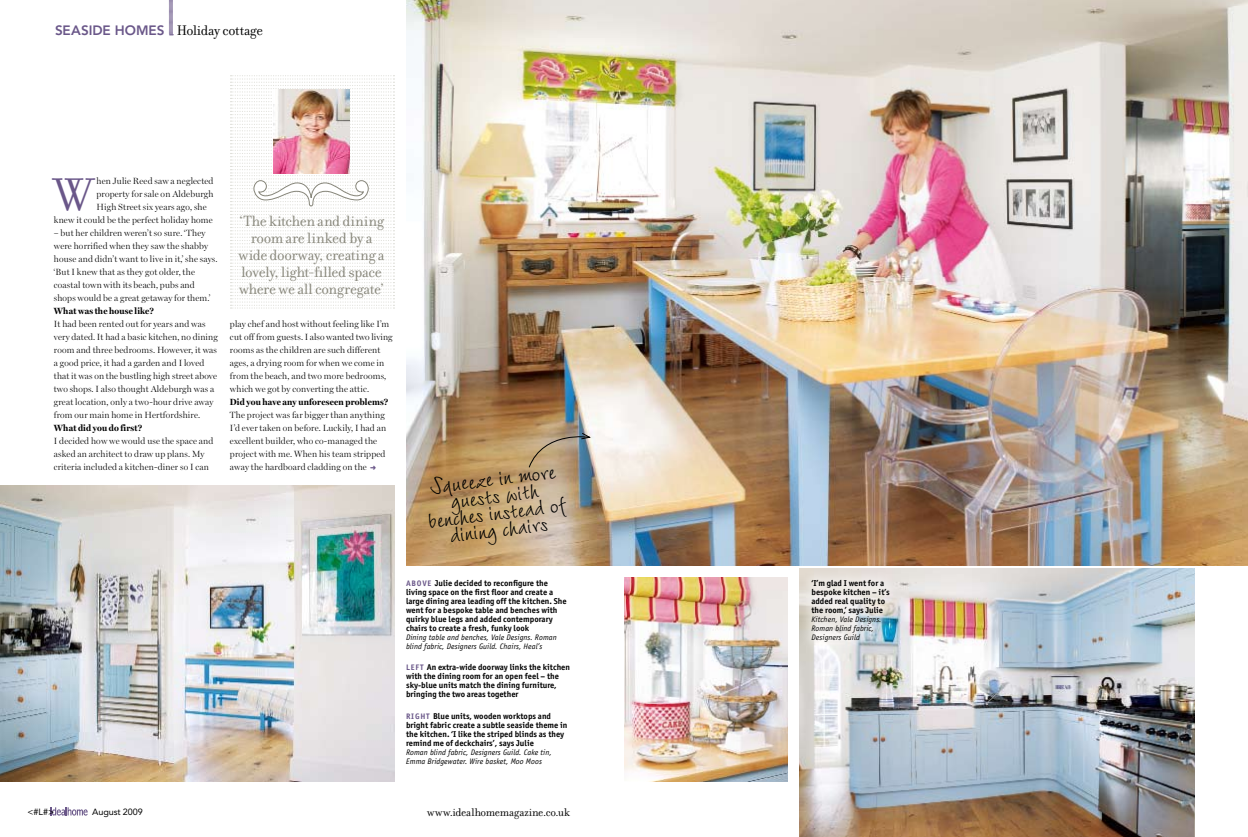
<style>
.page{position:relative;width:1248px;height:837px;background:#fff}
.page>*{position:absolute;margin:0;border:0;box-sizing:border-box;transform-origin:0 0}
.t1{font:49.3px "Filosofia Regular Lining";color:#6a5789}
.t2{font:32px "Wiesbaden Swing";color:#000}
.t3{font:16px/17px "Filosofia Regular Lining";letter-spacing:-.015em;color:#868579;text-align:center}
.t4{font:15px "Filosofia Regular Lining";letter-spacing:-.015em;color:#000}
.t5{font:12px "Filosofia Regular Lining";letter-spacing:-.01em;color:#000}
.t6{font:300 9px/13px "Miller Display";letter-spacing:.02em;color:#000}
.t7{font:700 9px "Miller Display";letter-spacing:.02em;color:#000}
.t8{font:9px "Avenir";letter-spacing:-.01em;color:#000}
.t9{font:700 8.5px/9px "Officina Sans";color:#000}
.t10{font:italic 8px/9px "Officina Sans";letter-spacing:.01em;color:#000}
.s1{font-family:"Avenir";font-weight:800;font-size:13.5px;color:#6a5789}
.s2{font-size:8px;color:#6a5789}
</style>
<div class="page">
<svg style="left:50px;top:807px;width:38px;height:8px"></svg>
<svg style="left:230px;top:75px;width:164px;height:233px"></svg>
<img style="left:273px;top:89px;width:76px;height:84px">
<img style="left:624px;top:577px;width:163px;height:204px">
<img style="left:0;top:485px;width:394px;height:296px">
<img style="left:406px;top:0;width:841px;height:565px">
<img style="left:799px;top:568px;width:394px;height:268px">
<div style="left:798px;top:566px;width:101px;height:86px;background:#fff;opacity:.5"></div>
<svg style="left:528px;top:430px;width:64px;height:38px"></svg>
<svg style="left:169px;top:0;width:4px;height:36px"></svg>
<h3 class="t4" style="left:55px;top:22px;width:209px"><span class="s1">SEASIDE HOMES</span> Holiday cottage</h3>
<h1 class="t1" style="left:54px;top:167px;width:41px">W</h1>
<p class="t6" style="left:96px;top:174px;width:119px">hen Julie Reed saw a neglected</p>
<p class="t6" style="left:96px;top:187px;width:119px">property for sale on Aldeburgh</p>
<p class="t6" style="left:96px;top:200px;width:112px">High Street six years ago, she</p>
<p class="t6" style="left:54px;top:213px;width:160px">knew it could be the perfect holiday home</p>
<p class="t6" style="left:54px;top:226px;width:165px">– but her children weren’t so sure. ‘They were horrified when they saw the shabby house and didn’t want to live in it,’ she says. ‘But I knew that as they got older, the coastal town with its beach, pubs and shops would be a great getaway for them.’</p>
<p class="t7" style="left:54px;top:305px;width:102px">What was the house like?</p>
<p class="t6" style="left:54px;top:317px;width:165px">It had been rented out for years and was very dated. It had a basic kitchen, no dining room and three bedrooms. However, it was a good price, it had a garden and I loved that it was on the bustling high street above two shops. I also thought Aldeburgh was a great location, only a two-hour drive away from our main home in Hertfordshire.</p>
<p class="t7" style="left:54px;top:422px;width:90px">What did you do first?</p>
<p class="t6" style="left:54px;top:434px;width:161px">I decided how we would use the space and asked an architect to draw up plans. My criteria included a kitchen-diner so I can</p>
<h3 class="t3" style="left:238px;top:213px;width:147px">‘The kitchen and dining roomare linked by a wide doorway, creating a lovely, light-filled space where we all congregate’</h3>
<p class="t6" style="left:230px;top:317px;width:164px">play chef and host without feeling like I’m cut off from guests. I also wanted two living rooms as the children are such different ages, a drying room for when we come in from the beach, and two more bedrooms, which we got by converting the attic.</p>
<p class="t7" style="left:230px;top:396px;width:160px">Did you have any unforeseen problems?</p>
<p class="t6" style="left:230px;top:408px;width:158px">The project was far bigger than anything I’d ever taken on before. Luckily, I had an excellent builder, who co-managed the project with me. When his team stripped away the hardboard cladding on the</p>
<h2 class="t2" style="left:427px;top:468px;width:128px;rotate:-7deg">Squeeze in more</h2>
<h2 class="t2" style="left:448px;top:482px;width:90px;rotate:-7deg">guests with</h2>
<h2 class="t2" style="left:426px;top:502px;width:140px;rotate:-7deg">benches instead of</h2>
<h2 class="t2" style="left:447px;top:517px;width:100px;rotate:-7deg">dining chairs</h2>
<p class="t9" style="left:406px;top:578px;width:162px"><span class="s2">ABOVE</span> Julie decided to reconfigure the living space on the first floor and create a large dining area leading off the kitchen. She went for a bespoke table and benches with quirky blue legs and added contemporary chairs to create a fresh, funky look</p>
<p class="t10" style="left:406px;top:632px;width:152px">Dining table and benches, Vale Designs. Roman blind fabric, Designers Guild. Chairs, Heal’s</p>
<p class="t9" style="left:406px;top:662px;width:165px"><span class="s2">LE FT</span> An extra-wide doorway links the kitchen with the dining room for an open feel – the sky-blue units match the dining furniture, bringing the two areas together</p>
<p class="t9" style="left:406px;top:711px;width:163px"><span class="s2">r ight</span> Blue units, wooden worktops and bright fabric create a subtle seaside theme in the kitchen. ‘I like the striped blinds as they remind me of deckchairs’, says Julie</p>
<p class="t10" style="left:406px;top:747px;width:147px">Roman blind fabric, Designers Guild. Cake tin,<br>Emma Bridgewater. Wire basket, Moo Moos</p>
<p class="t8" style="left:28px;top:806px;width:28px">&lt;#L#&gt;</p>
<p class="t8" style="left:92px;top:806px;width:52px">August 2009</p>
<h3 class="t5" style="left:427px;top:804px;width:144px">www.idealhomemagazine.co.uk</h3>
<p class="t9" style="left:811px;top:578px;width:80px">‘I’m glad I went for a bespoke kitchen – it’s added real quality to the room,’ says Julie</p>
<p class="t10" style="left:811px;top:614px;width:72px">Kitchen, Vale Designs.<br>Roman blind fabric,<br>Designers Guild</p>
</div>
